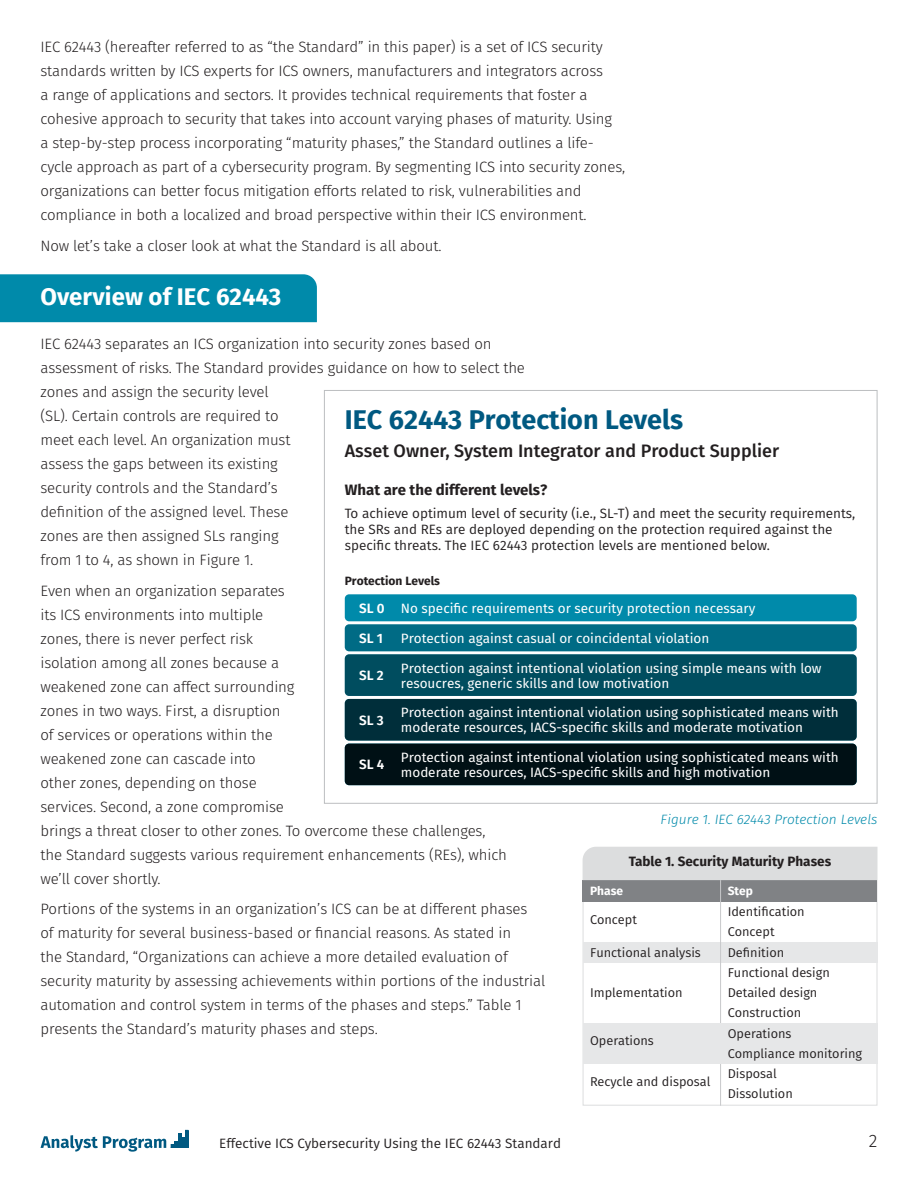
<style>
.page{position:relative;width:918px;height:1188px;background:#fff}
.page>*{position:absolute;margin:0;border:0;box-sizing:border-box;transform-origin:0 0}
.t1{font:700 27px "Fira Sans";color:#005981}
.t2{font:700 24px "Fira Sans";color:#fff}
.t3{font:500 18px "Fira Sans";color:#231f20}
.t4{font:300 18px "Fira Sans";color:#231f20}
.t5{font:300 15px/24px "Fira Sans";letter-spacing:-.01em;color:#231f20}
.t6{font:700 15px "Fira Sans";color:#231f20}
.t7{font:13.5px/15px "Fira Sans";color:#fff}
.t8{font:13.5px/16.2px "Fira Sans";color:#231f20}
.t9{font:italic 300 13.5px "Fira Sans";color:#008aaa}
.t10{font:700 13.5px "Fira Sans";color:#231f20}
.t11{font:600 13.5px "Fira Sans";color:#fff}
.t12{font:12.75px/20.2px "Fira Sans";color:#231f20}
.t13{font:700 12px "Fira Sans";color:#231f20}
.t14{font:700 12px "Fira Sans";color:#fff}
</style>
<div class="page">
<div style="left:0;top:274px;width:317px;height:48px;background:#008aaa"></div>
<hr style="left:178px;top:1133px;width:3px;height:15px;background:#005981">
<hr style="left:186px;top:1130px;width:3px;height:18px;background:#005981">
<svg style="left:41px;top:1135px;width:145px;height:17px"></svg>
<div style="left:324px;top:390px;width:554px;height:414px;background:#fff;border:1px solid #bcbec0"></div>
<div style="left:345px;top:594px;width:512px;height:27px;background:#008aaa;border-radius:4px"></div>
<div style="left:345px;top:624px;width:512px;height:27px;background:#006b85;border-radius:4px"></div>
<div style="left:345px;top:654px;width:512px;height:42px;background:#004d5f;border-radius:4px"></div>
<div style="left:345px;top:699px;width:512px;height:42px;background:#002e3a;border-radius:4px"></div>
<div style="left:345px;top:744px;width:512px;height:41px;background:#001015;border-radius:4px"></div>
<div style="left:583px;top:880px;width:295px;height:226px;background:#fff;border:1px solid #dcddde"></div>
<div style="left:583px;top:942px;width:295px;height:21px;background:#e6e7e8"></div>
<div style="left:583px;top:880px;width:294px;height:21px;background:#808285"></div>
<hr style="left:720px;top:880px;width:1px;height:226px;background:#c7c8ca">
<div style="left:583px;top:1023px;width:295px;height:41px;background:#e6e7e8"></div>
<div style="left:583px;top:847px;width:294px;height:33px;background:#dcddde"></div>
<p class="t5" style="left:40px;top:35px;width:586px">IEC 62443 (hereafter referred to as “the Standard” in this paper) is a set of ICS security standards written by ICS experts for ICS owners, manufacturers and integrators across<br>a range of applications and sectors. It provides technical requirements that foster a cohesive approach to security that takes into account varying phases of maturity. Using<br>a step-by-step process incorporating “maturity phases,” the Standard outlines a life&shy;cycle approach as part of a cybersecurity program. By segmenting ICS into security zones, organizations can better focus mitigation efforts related to risk, vulnerabilities and compliance in both a localized and broad perspective within their ICS environment.</p>
<p class="t5" style="left:40px;top:233px;width:403px">Now let’s take a closer look at what the Standard is all about.</p>
<h2 class="t2" style="left:40px;top:279px;width:242px">Overview of IEC 62443</h2>
<p class="t5" style="left:40px;top:332px;width:486px">IEC 62443 separates an ICS organization into security zones based on assessment of risks. The Standard provides guidance on how to select the zones and assign the security level<br>(SL). Certain controls are required to<br>meet each level. An organization must<br>assess the gaps between its existing<br>security controls and the Standard’s<br>definition of the assigned level. These<br>zones are then assigned SLs ranging<br>from 1 to 4, as shown in Figure 1.</p>
<p class="t5" style="left:40px;top:578px;width:468px">Even when an organization separates<br>its ICS environments into multiple<br>zones, there is never perfect risk<br>isolation among all zones because a<br>weakened zone can affect surrounding<br>zones in two ways. First, a disruption<br>of services or operations within the<br>weakened zone can cascade into<br>other zones, depending on those<br>services. Second, a zone compromise<br>brings a threat closer to other zones. To overcome these challenges, the Standard suggests various requirement enhancements (REs), which we’ll cover shortly.</p>
<p class="t5" style="left:40px;top:897px;width:506px">Portions of the systems in an organization’s ICS can be at different phases<br>of maturity for several business-based or financial reasons. As stated in<br>the Standard, “Organizations can achieve a more detailed evaluation of security maturity by assessing achievements within portions of the industrial automation and control system in terms of the phases and steps.” Table 1 presents the Standard’s maturity phases and steps.</p>
<h1 class="t1" style="left:345px;top:400px;width:340px">IEC 62443 Protection Levels</h1>
<p class="t3" style="left:345px;top:438px;width:436px">Asset Owner, System Integrator and Product Supplier</p>
<p class="t6" style="left:345px;top:479px;width:204px">What are the different levels?</p>
<p class="t8" style="left:345px;top:505px;width:512px">To achieve optimum level of security (i.e., SL-T) and meet the security requirements, the SRs and REs are deployed depending on the protection required against the specific threats. The IEC 62443 protection levels are mentioned below.</p>
<p class="t13" style="left:345px;top:572px;width:97px">Protection Levels</p>
<p class="t11" style="left:359px;top:599px;width:27px">SL 0</p>
<p class="t11" style="left:359px;top:629px;width:25px">SL 1</p>
<p class="t7" style="left:401px;top:601px;width:356px">No specific requirements or security protection necessary</p>
<p class="t7" style="left:401px;top:631px;width:310px">Protection against casual or coincidental violation</p>
<p class="t7" style="left:401px;top:660px;width:422px">Protection against intentional violation using simple means with low resoucres, generic skills and low motivation</p>
<p class="t7" style="left:401px;top:705px;width:439px">Protection against intentional violation using sophisticated means with moderate resources, IACS-specific skills and moderate motivation</p>
<p class="t7" style="left:401px;top:750px;width:439px">Protection against intentional violation using sophisticated means with moderate resources, IACS-specific skills and high motivation</p>
<p class="t9" style="left:661px;top:810px;width:218px">Figure 1. IEC 62443 Protection Levels</p>
<p class="t11" style="left:359px;top:666px;width:26px">SL 2</p>
<p class="t11" style="left:359px;top:711px;width:26px">SL 3</p>
<p class="t11" style="left:359px;top:755px;width:27px">SL 4</p>
<p class="t10" style="left:629px;top:852px;width:204px">Table 1. Security Maturity Phases</p>
<p class="t14" style="left:590px;top:882px;width:35px">Phase</p>
<p class="t14" style="left:728px;top:882px;width:27px">Step</p>
<p class="t12" style="left:728px;top:902px;width:136px">Identification<br>Concept<br>Definition<br>Functional design<br>Detailed design<br>Construction<br>Operations<br>Compliance monitoring<br>Disposal<br>Dissolution</p>
<p class="t12" style="left:590px;top:909px;width:48px">Concept</p>
<p class="t12" style="left:590px;top:942px;width:112px">Functional analysis</p>
<p class="t12" style="left:590px;top:983px;width:94px">Implementation</p>
<p class="t12" style="left:590px;top:1031px;width:65px">Operations</p>
<p class="t12" style="left:590px;top:1071px;width:122px">Recycle and disposal</p>
<p class="t8" style="left:219px;top:1135px;width:343px">Effective ICS Cybersecurity Using the IEC 62443 Standard</p>
<p class="t4" style="left:869px;top:1128px;width:10px">2</p>
</div>
